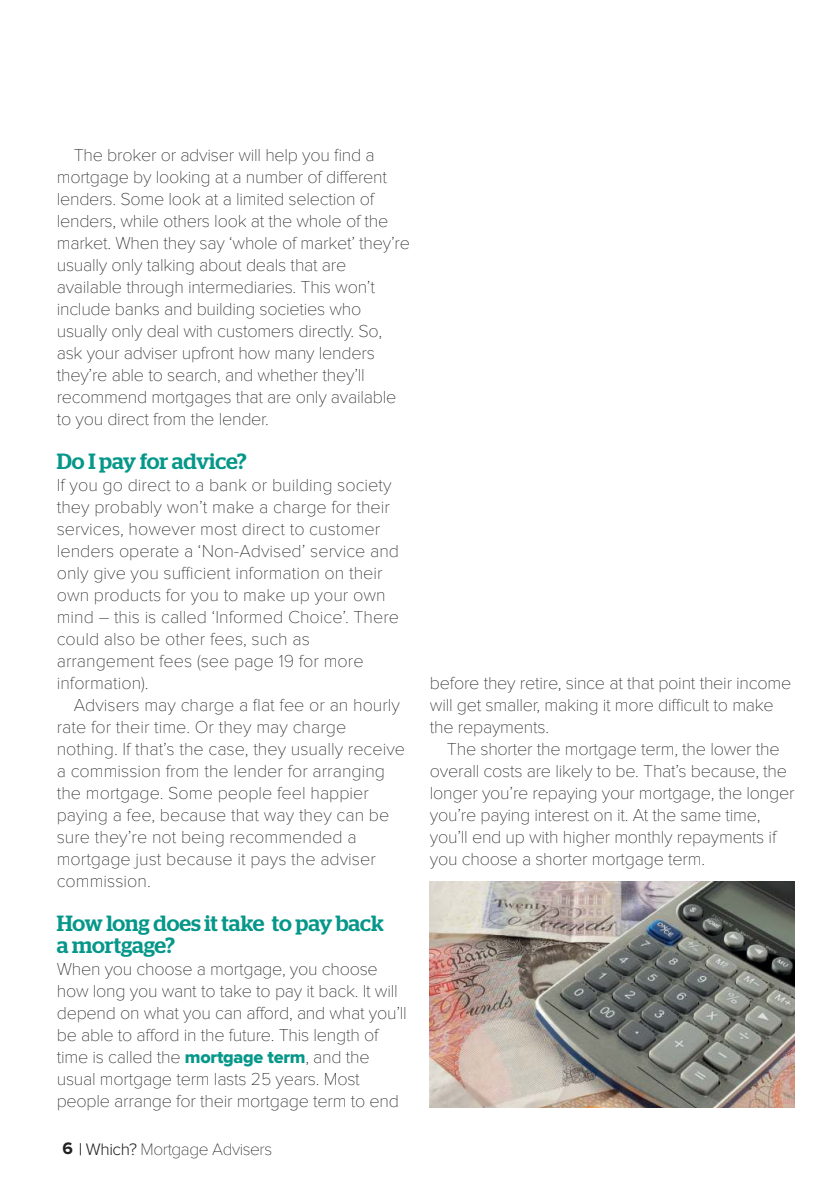
<style>
.page{position:relative;width:840px;height:1191px;background:#fff}
.page>*{position:absolute;margin:0;border:0;box-sizing:border-box;transform-origin:0 0}
.t1{font:500 22px/22px "Stag";letter-spacing:-.005em;color:#059789}
.t2{font:100 18px/22px "Proxima Nova";letter-spacing:-.015em;color:#221f1f}
.t3{font:100 17.2px "Proxima Nova";letter-spacing:-.025em;color:#221f1f}
.s1{font-weight:800;color:#059789}
.s2{font-weight:700}
.s3{font-weight:400}
.s4{font-weight:300}
</style>
<div class="page">
<img style="left:429px;top:882px;width:365px;height:225px">
<p class="t2" style="left:57px;top:145px;width:354px;text-indent:17px">The broker or adviser will help you find a mortgage by looking at a number of different lenders. Some look at a limited selection of lenders, while others look at the whole of the market. When they say ‘whole of market’ they’re usually only talking about deals that are available through intermediaries. This won’t include banks and building societies who usually only deal with customers directly. So, ask your adviser upfront how many lenders they’re able to search, and whether they’ll recommend mortgages that are only available to you direct from the lender.</p>
<p class="t1" style="left:57px;top:452px;width:191px">Do I pay for advice?</p>
<p class="t2" style="left:57px;top:475px;width:344px">If you go direct to a bank or building society they probably won’t make a charge for their services, however most direct to customer lenders operate a ‘Non-Advised’ service and only give you sufficient information on their own products for you to make up your own mind – this is called ‘Informed Choice’. There could also be other fees, such as arrangement fees (see page 19 for more information).</p>
<p class="t2" style="left:57px;top:695px;width:350px;text-indent:17px">Advisers may charge a flat fee or an hourly rate for their time. Or they may charge nothing. If that’s the case, they usually receive a commission from the lender for arranging the mortgage. Some people feel happier paying a fee, because that way they can be sure they’re not being recommended a mortgage just because it pays the adviser commission.</p>
<p class="t1" style="left:57px;top:914px;width:328px">How long does it take to pay back a mortgage?</p>
<p class="t2" style="left:57px;top:959px;width:351px">When you choose a mortgage, you choose how long you want to take to pay it back. It will depend on what you can afford, and what you’ll be able to afford in the future. This length of time is called the <span class="s1">mortgage term</span>, and the usual mortgage term lasts 25 years. Most people arrange for their mortgage term to end</p>
<p class="t3" style="left:63px;top:1141px;width:211px"><span class="s2">6</span> <span class="s3">|</span> <span class="s4">Which?</span> Mortgage Advisers</p>
<p class="t2" style="left:429px;top:673px;width:363px">before they retire, since at that point their income will get smaller, making it more difficult to make the repayments.</p>
<p class="t2" style="left:429px;top:739px;width:366px;text-indent:17px">The shorter the mortgage term, the lower the overall costs are likely to be. That’s because, the longer you’re repaying your mortgage, the longer you’re paying interest on it. At the same time, you’ll end up with higher monthly repayments if you choose a shorter mortgage term.</p>
</div>
